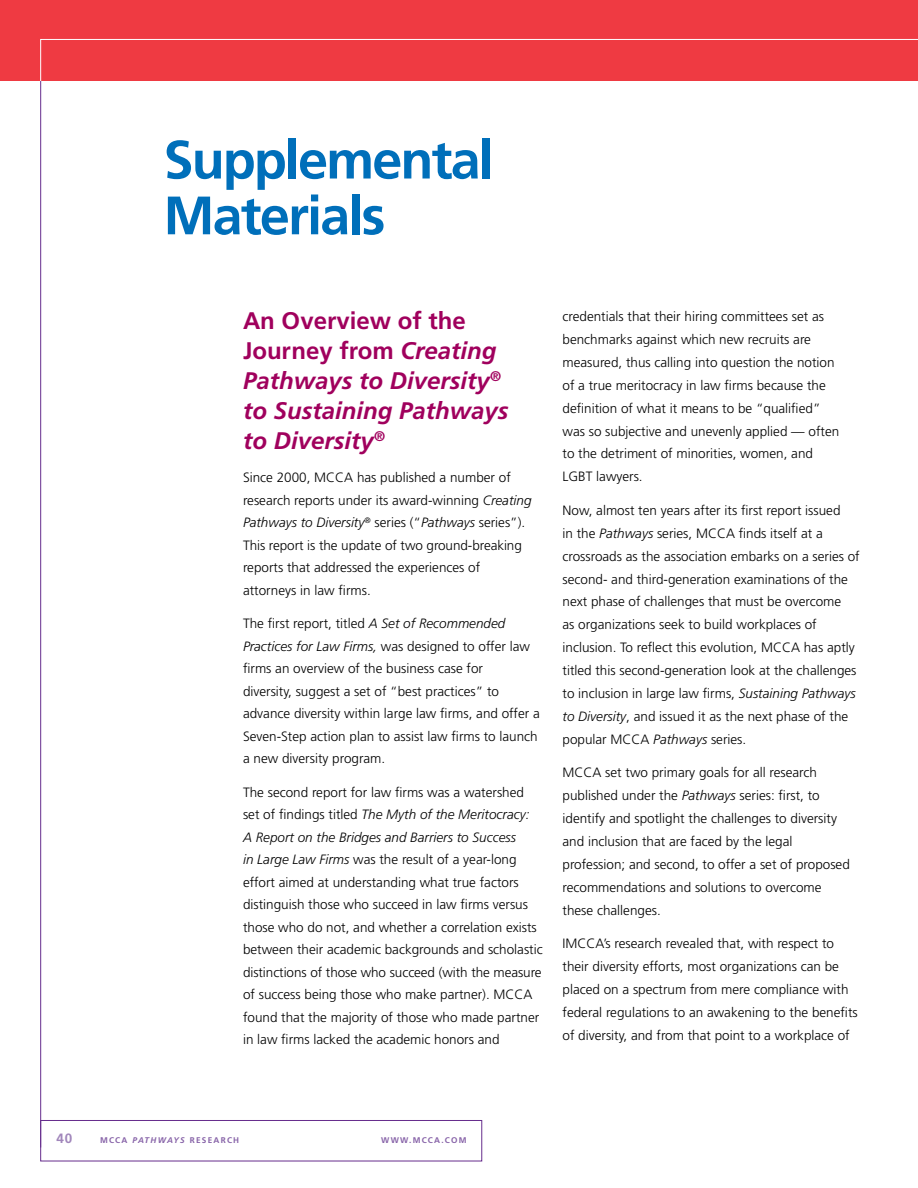
<style>
.page{position:relative;width:918px;height:1188px;background:#fff}
.page>*{position:absolute;margin:0;border:0;box-sizing:border-box;transform-origin:0 0}
.t1{font:700 54px/55.8px "Frutiger";letter-spacing:-.035em;color:#006fba}
.t2{font:italic 700 24px/30px "Frutiger";color:#a0005d}
.t3{font:300 13.5px/22.8px "Frutiger";color:#000}
.t4{font:700 13.5px "Frutiger";color:#a186bb}
.t5{font:700 8.25px "Frutiger";letter-spacing:.15em;color:#8763a8}
.s1{font-style:normal}
.s2{font-style:italic}
</style>
<div class="page">
<div style="left:0;top:0;width:918px;height:81px;background:#ef3a42"></div>
<svg style="left:40px;top:39px;width:878px;height:42px"></svg>
<h1 class="t1" style="left:164px;top:131px;width:332px">Supplemental<br>Materials</h1>
<h2 class="t2" style="left:243px;top:306px;width:267px"><span class="s1">An Overview of the<br>Journey from</span> Creating<br>Pathways to Diversity<sup>® </sup>to Sustaining Pathways to Diversity<sup>®</sup></h2>
<p class="t3" style="left:243px;top:467px;width:290px">Since 2000, MCCA has published a number of research reports under its award-winning <span class="s2">Creating Pathways to Diversity</span><sup>®</sup> series (“<span class="s2">Pathways</span> series”).<br>This report is the update of two ground-breaking reports that addressed the experiences of attorneys in law firms.</p>
<p class="t3" style="left:243px;top:612px;width:298px">The first report, titled <span class="s2">A Set of Recommended Practices for Law Firms,</span> was designed to offer law firms an overview of the business case for<br>diversity, suggest a set of “best practices” to advance diversity within large law firms, and offer a Seven-Step action plan to assist law firms to launch a new diversity program.</p>
<p class="t3" style="left:243px;top:781px;width:301px">The second report for law firms was a watershed set of findings titled <span class="s2">The Myth of the Meritocracy:<br>A Report on the Bridges and Barriers to Success<br>in Large Law Firms</span> was the result of a year-long effort aimed at understanding what true factors distinguish those who succeed in law firms versus those who do not, and whether a correlation exists between their academic backgrounds and scholastic distinctions of those who succeed (with the measure of success being those who make partner). MCCA found that the majority of those who made partner in law firms lacked the academic honors and</p>
<p class="t3" style="left:563px;top:305px;width:278px">credentials that their hiring committees set as benchmarks against which new recruits are measured, thus calling into question the notion of a true meritocracy in law firms because the definition of what it means to be “qualified” was so subjective and unevenly applied — often to the detriment of minorities, women, and LGBT lawyers.</p>
<p class="t3" style="left:563px;top:499px;width:299px">Now, almost ten years after its first report issued<br>in the <span class="s2">Pathways</span> series, MCCA finds itself at a crossroads as the association embarks on a series of second- and third-generation examinations of the next phase of challenges that must be overcome<br>as organizations seek to build workplaces of inclusion. To reflect this evolution, MCCA has aptly titled this second-generation look at the challenges to inclusion in large law firms, <span class="s2">Sustaining Pathways to Diversity</span>, and issued it as the next phase of the popular MCCA <span class="s2">Pathways</span> series.</p>
<p class="t3" style="left:563px;top:761px;width:289px">MCCA set two primary goals for all research published under the <span class="s2">Pathways</span> series: first, to identify and spotlight the challenges to diversity and inclusion that are faced by the legal profession; and second, to offer a set of proposed recommendations and solutions to overcome these challenges.</p>
<p class="t3" style="left:563px;top:932px;width:297px">IMCCA’s research revealed that, with respect to their diversity efforts, most organizations can be placed on a spectrum from mere compliance with federal regulations to an awakening to the benefits of diversity, and from that point to a workplace of</p>
<p class="t4" style="left:57px;top:1131px;width:17px">40</p>
<p class="t5" style="left:100px;top:1135px;width:121px">MCCA <span class="s2">Pathways</span> Researc</p>
<p class="t5" style="left:233px;top:1135px;width:7px">h</p>
<p class="t5" style="left:381px;top:1135px;width:87px">www.MCCA.COM</p>
</div>
